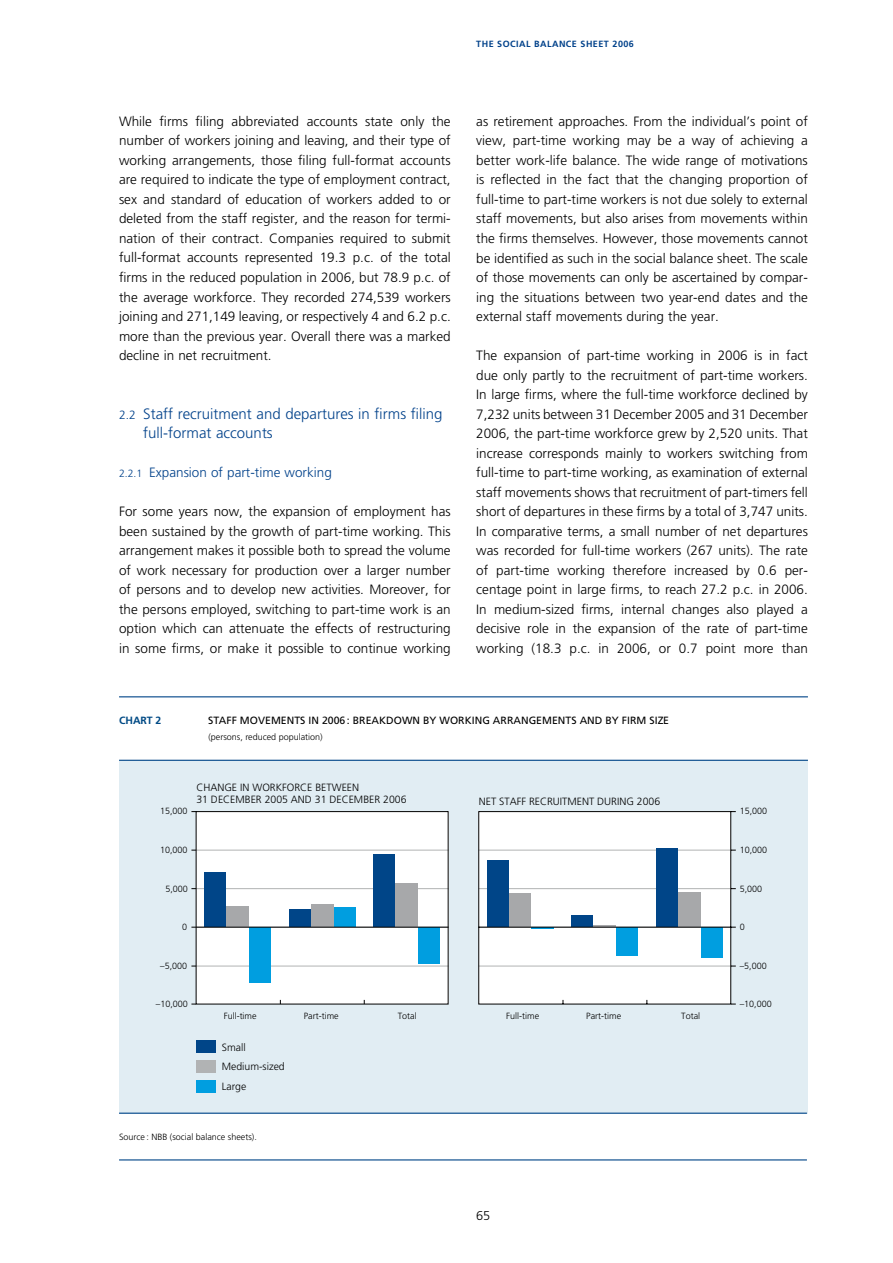
<style>
.page{position:relative;width:893px;height:1263px;background:#fff}
.page>*{position:absolute;margin:0;border:0;box-sizing:border-box;transform-origin:0 0}
.t1{font:300 15px/19.5px "Frutiger LT";color:#00418a}
.t2{font:300 13.5px/19.5px "Frutiger LT";color:#000;text-align:justify}
.t3{font:300 13.5px "Frutiger LT";color:#00418a}
.t4{font:300 12.75px "Frutiger LT";color:#000}
.t5{font:300 10.5px/19.5px "Frutiger LT";color:#000}
.t6{font:10.5px "Frutiger LT";letter-spacing:.005em;color:#000}
.t7{font:700 10.5px "Frutiger LT";color:#004a85}
.t8{font:300 9px "Frutiger LT";color:#000}
.t9{font:700 9px "Frutiger LT";letter-spacing:.05em;color:#00418a}
.s1{font-size:12px}
.s2{font-size:10.5px}
</style>
<div class="page">
<div style="left:119px;top:760px;width:689px;height:353px;background:#e1edf3"></div>
<div style="left:196px;top:1041px;width:19px;height:12px;background:#004588"></div>
<div style="left:196px;top:1060px;width:19px;height:13px;background:#b1b3b4"></div>
<div style="left:196px;top:1079px;width:19px;height:13px;background:#009ee0"></div>
<svg style="left:195px;top:811px;width:541px;height:194px;background:#d9e4eb"></svg>
<hr style="left:119px;top:760px;width:689px;height:1px;background:#004588">
<hr style="left:119px;top:696px;width:689px;height:1px;background:#004588">
<hr style="left:119px;top:1112px;width:688px;height:2px;background:#004588">
<hr style="left:119px;top:1159px;width:688px;height:1px;background:#004588">
<p class="t9" style="left:476px;top:38px;width:159px">THE SOCIAL BALANCE SHEET 2006</p>
<p class="t2" style="left:119px;top:112px;width:333px">While firms filing abbreviated accounts state only the number of workers joining and leaving, and their type of working arrangements, those filing full-format accounts are required to indicate the type of employment contract, sex and standard of education of workers added to or deleted from the staff register, and the reason for termi&shy;nation of their contract. Companies required to submit full-format accounts represented 19.3 p.c. of the total firms in the reduced population in 2006, but 78.9 p.c. of the average workforce. They recorded 274,539 workers joining and 271,149 leaving, or respectively 4 and 6.2 p.c. more than the previous year. Overall there was a marked decline in net recruitment.</p>
<p class="t1" style="left:143px;top:404px;width:301px;text-indent:-24px"><span class="s1">2.2</span> Staff recruitment and departures in firms filing full-format accounts</p>
<p class="t3" style="left:119px;top:465px;width:214px"><span class="s2">2.2.1</span> Expansion of part-time working</p>
<p class="t2" style="left:119px;top:502px;width:333px">For some years now, the expansion of employment has been sustained by the growth of part-time working. This arrangement makes it possible both to spread the volume of work necessary for production over a larger number of persons and to develop new activities. Moreover, for the persons employed, switching to part-time work is an option which can attenuate the effects of restructuring in some firms, or make it possible to continue working</p>
<p class="t2" style="left:476px;top:112px;width:333px">as retirement approaches. From the individual’s point of view, part-time working may be a way of achieving a better work-life balance. The wide range of motivations is reflected in the fact that the changing proportion of full-time to part-time workers is not due solely to external staff movements, but also arises from movements within the firms themselves. However, those movements cannot be identified as such in the social balance sheet. The scale of those movements can only be ascertained by compar&shy;ing the situations between two year-end dates and the external staff movements during the year.</p>
<p class="t2" style="left:476px;top:346px;width:333px">The expansion of part-time working in 2006 is in fact due only partly to the recruitment of part-time workers.<br>In large firms, where the full-time workforce declined by 7,232 units between 31 December 2005 and 31 December 2006, the part-time workforce grew by 2,520 units. That increase corresponds mainly to workers switching from full-time to part-time working, as examination of external staff movements shows that recruitment of part-timers fell short of departures in these firms by a total of 3,747 units.<br>In comparative terms, a small number of net departures was recorded for full-time workers (267 units). The rate of part-time working therefore increased by 0.6 per&shy;centage point in large firms, to reach 27.2 p.c. in 2006.<br>In medium-sized firms, internal changes also played a decisive role in the expansion of the rate of part-time working (18.3 p.c. in 2006, or 0.7 point more than</p>
<p class="t7" style="left:119px;top:714px;width:44px">CHART 2</p>
<p class="t6" style="left:208px;top:714px;width:462px">STAFF MOVEMENTS IN 2006: BREAKDOWN BY WORKING ARRANGEMENTS AND BY FIRM SIZE</p>
<p class="t8" style="left:208px;top:732px;width:116px">(persons, reduced population)</p>
<p class="t8" style="left:160px;top:806px;width:29px">15,000</p>
<p class="t8" style="left:160px;top:845px;width:29px">10,000</p>
<p class="t8" style="left:165px;top:884px;width:24px">5,000</p>
<p class="t8" style="left:182px;top:922px;width:7px">0</p>
<p class="t8" style="left:160px;top:961px;width:29px">–5,000</p>
<p class="t8" style="left:156px;top:999px;width:34px">–10,000</p>
<p class="t5" style="left:196px;top:781px;width:212px;line-height:12px">CHANGE IN WORKFORCE BETWEEN<br>31 DECEMBER 2005 AND 31 DECEMBER 2006</p>
<p class="t8" style="left:224px;top:1011px;width:34px">Full-time</p>
<p class="t8" style="left:304px;top:1011px;width:36px">Part-time</p>
<p class="t8" style="left:398px;top:1011px;width:20px">Total</p>
<p class="t5" style="left:222px;top:1038px;width:64px">Small<br>Medium-sized<br>Large</p>
<p class="t8" style="left:119px;top:1131px;width:139px">Source : NBB (social balance sheets).</p>
<p class="t5" style="left:479px;top:791px;width:183px">NET STAFF RECRUITMENT DURING 2006</p>
<p class="t8" style="left:506px;top:1011px;width:34px">Full-time</p>
<p class="t8" style="left:586px;top:1011px;width:36px">Part-time</p>
<p class="t8" style="left:681px;top:1011px;width:20px">Total</p>
<p class="t8" style="left:740px;top:806px;width:29px">15,000</p>
<p class="t8" style="left:740px;top:845px;width:29px">10,000</p>
<p class="t8" style="left:740px;top:883px;width:24px">5,000</p>
<p class="t8" style="left:740px;top:922px;width:7px">0</p>
<p class="t8" style="left:740px;top:960px;width:29px">–5,000</p>
<p class="t8" style="left:740px;top:999px;width:34px">–10,000</p>
<p class="t4" style="left:476px;top:1209px;width:16px">65</p>
</div>
